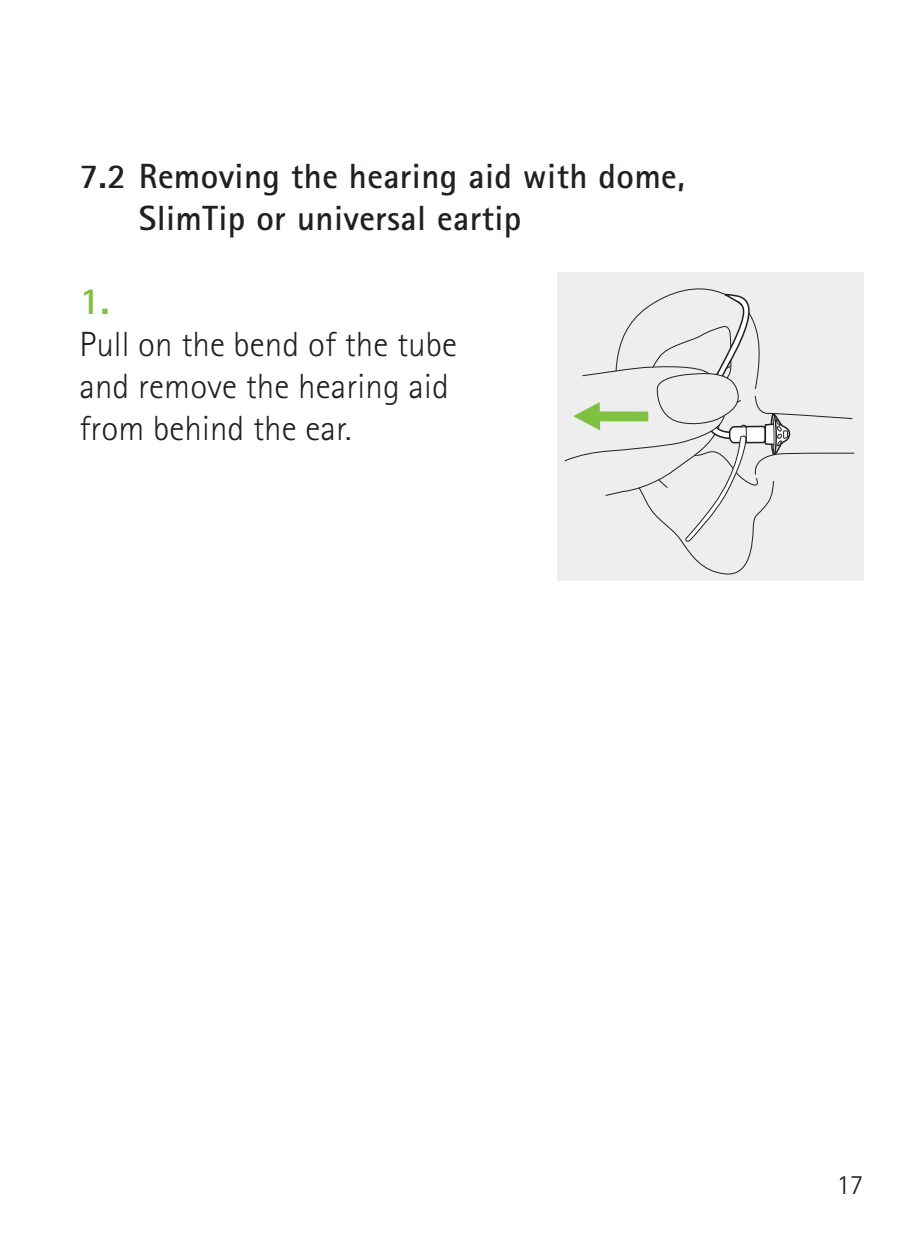
<style>
.page{position:relative;width:913px;height:1241px;background:#fff}
.page>*{position:absolute;margin:0;border:0;box-sizing:border-box;transform-origin:0 0}
.t1{font:700 38.5px "Rotis Sans Serif Pro";color:#7fc241}
.t2{font:300 35px/42px "Rotis Sans Serif Pro";letter-spacing:.005em;color:#231f20}
.t3{font:700 35px/42px "Rotis Sans Serif Pro";letter-spacing:.01em;color:#231f20}
.t4{font:300 28px "Rotis Sans Serif Pro";color:#231f20}
</style>
<div class="page">
<div style="left:557px;top:271px;width:306px;height:309px;background:#eeeeef"></div>
<svg style="left:611px;top:271px;width:163px;height:304px"></svg>
<svg style="left:564px;top:291px;width:291px;height:251px"></svg>
<p class="t3" style="left:139px;top:154px;width:547px;text-indent:-60px">7.2 Removing the hearing aid with dome,<br>SlimTip or universal eartip</p>
<p class="t1" style="left:79px;top:276px;width:32px">1.</p>
<p class="t2" style="left:79px;top:323px;width:379px">Pull on the bend of the tube and remove the hearing aid from behind the ear.</p>
<p class="t4" style="left:836px;top:1168px;width:28px">17</p>
</div>
